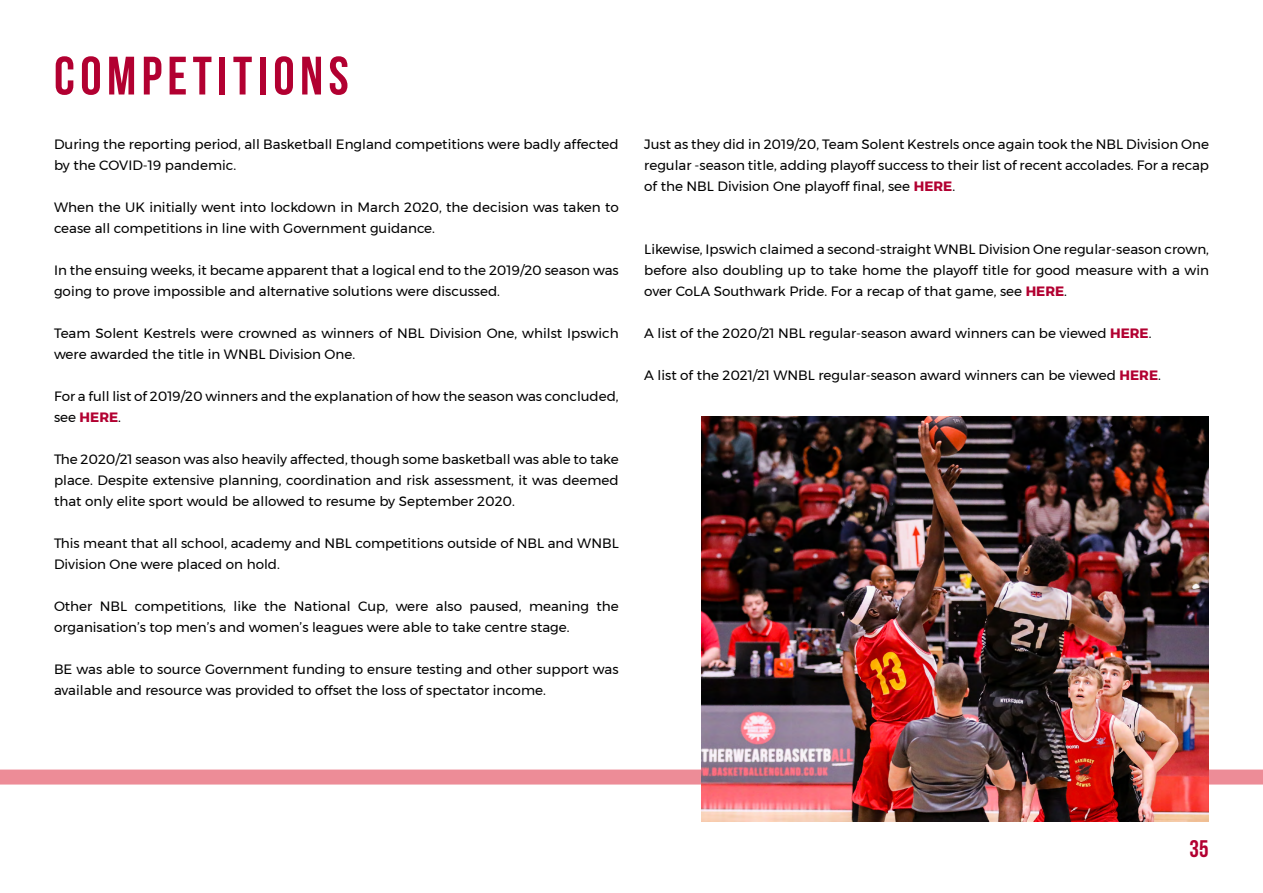
<style>
.page{position:relative;width:1263px;height:893px;background:#fff}
.page>*{position:absolute;margin:0;border:0;box-sizing:border-box;transform-origin:0 0}
.t1{font:700 54px "Bebas Neue";letter-spacing:.1em;color:#b20031}
.t2{font:700 24px "Bebas Neue";color:#b20031}
.t3{font:13.5px/21px "Montserrat";color:#000}
.s1{font-weight:700;color:#b20031}
</style>
<div class="page">
<svg style="left:0;top:416px;width:1263px;height:368px"></svg>
<img style="left:702px;top:416px;width:507px;height:406px">
<h1 class="t1" style="left:54px;top:46px;width:296px">COMPETITIONS</h1>
<p class="t3" style="left:54px;top:134px;width:566px">During the reporting period, all Basketball England competitions were badly affected by the COVID-19 pandemic.</p>
<p class="t3" style="left:54px;top:197px;width:566px">When the UK initially went into lockdown in March 2020, the decision was taken to cease all competitions in line with Government guidance.</p>
<p class="t3" style="left:54px;top:260px;width:566px">In the ensuing weeks, it became apparent that a logical end to the 2019/20 season was going to prove impossible and alternative solutions were discussed.</p>
<p class="t3" style="left:54px;top:323px;width:566px">Team Solent Kestrels were crowned as winners of NBL Division One, whilst Ipswich were awarded the title in WNBL Division One.</p>
<p class="t3" style="left:54px;top:386px;width:566px">For a full list of 2019/20 winners and the explanation of how the season was concluded, see <span class="s1">HERE</span>.</p>
<p class="t3" style="left:54px;top:449px;width:566px;text-align:justify">The 2020/21 season was also heavily affected, though some basketball was able to take place. Despite extensive planning, coordination and risk assessment, it was deemed that only elite sport would be allowed to resume by September 2020.</p>
<p class="t3" style="left:54px;top:533px;width:566px">This meant that all school, academy and NBL competitions outside of NBL and WNBL<br>Division One were placed on hold.</p>
<p class="t3" style="left:54px;top:596px;width:566px">Other NBL competitions, like the National Cup, were also paused, meaning the organisation’s top men’s and women’s leagues were able to take centre stage.</p>
<p class="t3" style="left:54px;top:659px;width:566px">BE was able to source Government funding to ensure testing and other support was available and resource was provided to offset the loss of spectator income.</p>
<p class="t3" style="left:644px;top:134px;width:566px;text-align:justify">Just as they did in 2019/20, Team Solent Kestrels once again took the NBL Division One regular -season title, adding playoff success to their list of recent accolades. For a recap of the NBL Division One playoff final, see <span class="s1">HERE</span>.</p>
<p class="t3" style="left:644px;top:239px;width:566px;text-align:justify">Likewise, Ipswich claimed a second-straight WNBL Division One regular-season crown, before also doubling up to take home the playoff title for good measure with a win over CoLA Southwark Pride. For a recap of that game, see <span class="s1">HERE</span>.</p>
<p class="t3" style="left:644px;top:323px;width:509px">A list of the 2020/21 NBL regular-season award winners can be viewed <span class="s1">HERE</span>.</p>
<p class="t3" style="left:644px;top:365px;width:518px">A list of the 2021/21 WNBL regular-season award winners can be viewed <span class="s1">HERE</span>.</p>
<h2 class="t2" style="left:1189px;top:835px;width:21px">35</h2>
</div>
